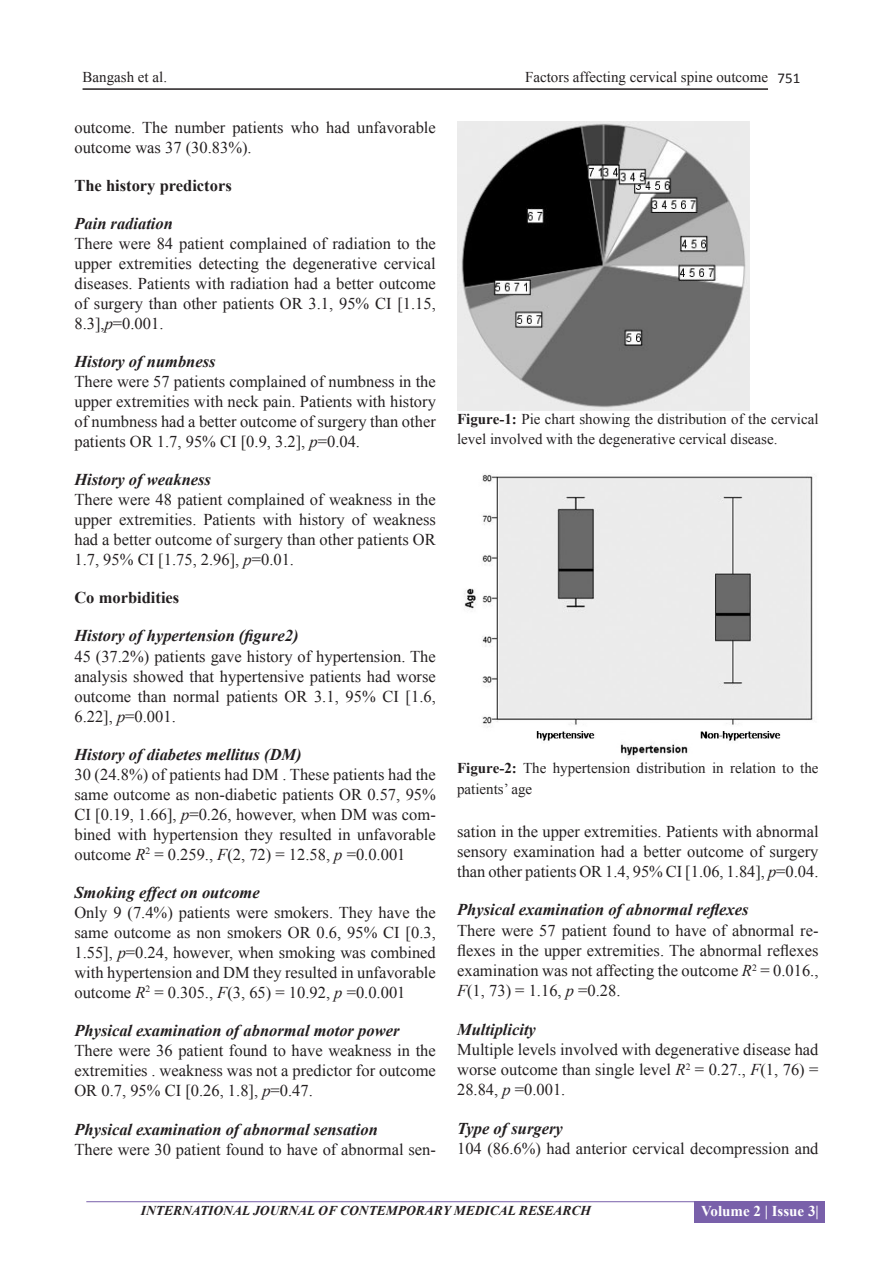
<style>
.page{position:relative;width:893px;height:1263px;background:#fff}
.page>*{position:absolute;margin:0;border:0;box-sizing:border-box;transform-origin:0 0}
.TX_New{font:16.5px/20px "Times New Roman";color:#231f20;text-align:justify}
.t1{font:italic 700 16.5px "Times New Roman";color:#231f20}
.t2{font:700 16.5px "Times New Roman";color:#231f20}
.Legend{font:15px/20.2px "Times New Roman";color:#231f20}
.t3{font:700 15px "Times New Roman";color:#fff}
.t4{font:15px "Calibri";color:#231f20}
.t5{font:italic 700 13.5px "Times New Roman";color:#231f20}
.s1{font-style:italic}
.s2{font-weight:700}
</style>
<div class="page">
<hr style="left:86px;top:1201px;width:610px;height:1px;background:#7960aa">
<div style="left:695px;top:1201px;width:130px;height:22px;background:#7960aa"></div>
<hr style="left:83px;top:88px;width:685px;height:2px;background:#231f20">
<img style="left:457px;top:122px;width:292px;height:289px">
<img style="left:464px;top:474px;width:351px;height:284px">
<p class="Legend" style="left:83px;top:67px;width:86px">Bangash et al.</p>
<p class="Legend" style="left:525px;top:67px;width:245px">Factors affecting cervical spine outcome</p>
<p class="t4" style="left:777px;top:69px;width:24px">751</p>
<p class="TX_New" style="left:74px;top:117px;width:363px">outcome. The number patients who had unfavorable outcome was 37 (30.83%).</p>
<h2 class="t2" style="left:74px;top:174px;width:159px">The history predictors</h2>
<h3 class="t1" style="left:74px;top:212px;width:100px">Pain radiation</h3>
<p class="TX_New" style="left:74px;top:233px;width:363px">There were 84 patient complained of radiation to the upper extremities detecting the degenerative cervical diseases. Patients with radiation had a better outcome of surgery than other patients OR 3.1, 95% CI [1.15, 8.3],<span class="s1">p</span>=0.001.</p>
<h3 class="t1" style="left:74px;top:350px;width:143px">History of numbness</h3>
<p class="TX_New" style="left:74px;top:371px;width:363px">There were 57 patients complained of numbness in the upper extremities with neck pain. Patients with history of numbness had a better outcome of surgery than other patients OR 1.7, 95% CI [0.9, 3.2], <span class="s1">p</span>=0.04.</p>
<h3 class="t1" style="left:74px;top:468px;width:138px">History of weakness</h3>
<p class="TX_New" style="left:74px;top:490px;width:363px">There were 48 patient complained of weakness in the upper extremities. Patients with history of weakness had a better outcome of surgery than other patients OR 1.7, 95% CI [1.75, 2.96], <span class="s1">p</span>=0.01.</p>
<h2 class="t2" style="left:74px;top:586px;width:106px">Co morbidities</h2>
<h3 class="t1" style="left:74px;top:624px;width:226px">History of hypertension (figure2)</h3>
<p class="TX_New" style="left:74px;top:646px;width:363px">45 (37.2%) patients gave history of hypertension. The analysis showed that hypertensive patients had worse outcome than normal patients OR 3.1, 95% CI [1.6, 6.22], <span class="s1">p</span>=0.001.</p>
<h3 class="t1" style="left:74px;top:743px;width:229px">History of diabetes mellitus (DM)</h3>
<p class="TX_New" style="left:74px;top:764px;width:363px">30 (24.8%) of patients had DM . These patients had the same outcome as non-diabetic patients OR 0.57, 95% CI [0.19, 1.66], <span class="s1">p</span>=0.26, however, when DM was com&shy;bined with hypertension they resulted in unfavorable outcome <span class="s1">R</span><sup>2</sup> = 0.259., <span class="s1">F</span>(2, 72) = 12.58, <span class="s1">p</span> =0.0.001</p>
<h3 class="t1" style="left:74px;top:881px;width:187px">Smoking effect on outcome</h3>
<p class="TX_New" style="left:74px;top:902px;width:363px">Only 9 (7.4%) patients were smokers. They have the same outcome as non smokers OR 0.6, 95% CI [0.3, 1.55], <span class="s1">p</span>=0.24, however, when smoking was combined with hypertension and DM they resulted in unfavorable outcome <span class="s1">R</span><sup>2</sup> = 0.305., <span class="s1">F</span>(3, 65) = 10.92, <span class="s1">p</span> =0.0.001</p>
<h3 class="t1" style="left:74px;top:1019px;width:327px">Physical examination of abnormal motor power</h3>
<p class="TX_New" style="left:74px;top:1040px;width:363px">There were 36 patient found to have weakness in the extremities . weakness was not a predictor for outcome OR 0.7, 95% CI [0.26, 1.8], <span class="s1">p</span>=0.47.</p>
<h3 class="t1" style="left:74px;top:1117px;width:305px">Physical examination of abnormal sensation</h3>
<p class="TX_New" style="left:74px;top:1139px;width:363px">There were 30 patient found to have of abnormal sen-</p>
<p class="Legend" style="left:457px;top:409px;width:363px"><span class="s2">Figure-1:</span> Pie chart showing the distribution of the cervical level involved with the degenerative cervical disease.</p>
<p class="Legend" style="left:457px;top:758px;width:363px"><span class="s2">Figure-2:</span> The hypertension distribution in relation to the patients’ age</p>
<p class="TX_New" style="left:457px;top:821px;width:363px">sation in the upper extremities. Patients with abnormal sensory examination had a better outcome of surgery than other patients OR 1.4, 95% CI [1.06, 1.84], <span class="s1">p</span>=0.04.</p>
<h3 class="t1" style="left:457px;top:898px;width:293px">Physical examination of abnormal reflexes</h3>
<p class="TX_New" style="left:457px;top:920px;width:363px">There were 57 patient found to have of abnormal re&shy;flexes in the upper extremities. The abnormal reflexes examination was not affecting the outcome <span class="s1">R</span><sup>2</sup> = 0.016., <span class="s1">F</span>(1, 73) = 1.16, <span class="s1">p</span> =0.28.</p>
<h3 class="t1" style="left:457px;top:1018px;width:80px">Multiplicity</h3>
<p class="TX_New" style="left:457px;top:1039px;width:363px">Multiple levels involved with degenerative disease had worse outcome than single level <span class="s1">R</span><sup>2</sup> = 0.27., <span class="s1">F</span>(1, 76) = 28.84, <span class="s1">p</span> =0.001.</p>
<h3 class="t1" style="left:457px;top:1117px;width:107px">Type of surgery</h3>
<p class="TX_New" style="left:457px;top:1138px;width:363px">104 (86.6%) had anterior cervical decompression and</p>
<p class="t5" style="left:141px;top:1201px;width:452px">INTERNATIONAL JOURNAL OF CONTEMPORARY MEDICAL RESEARCH</p>
<p class="t3" style="left:701px;top:1201px;width:119px">Volume 2 | Issue 3|</p>
</div>
